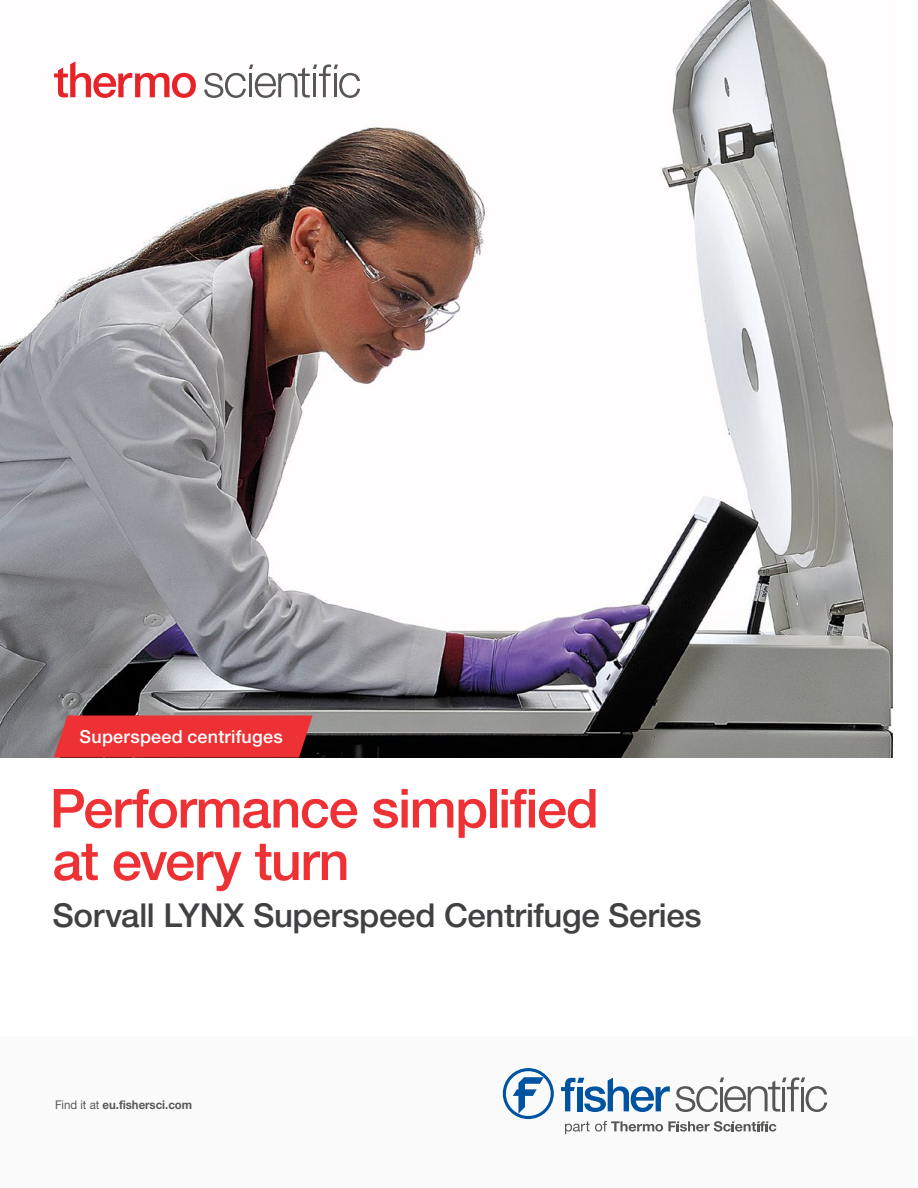
<style>
.page{position:relative;width:918px;height:1188px;background:#fff}
.page>*{position:absolute;margin:0;border:0;box-sizing:border-box;transform-origin:0 0}
.t1{font:500 54px/52.5px "Helvetica Neue LTW1 G";letter-spacing:-.025em;color:#ee3134}
.t2{font:500 33px "Helvetica Neue LTW1 G";letter-spacing:-.01em;color:#414042}
.t3{font:500 18px "Helvetica Neue LTW1 G";letter-spacing:.015em;color:#fff}
.t4{font:700 12px "Helvetica Neue LTW1 G";color:#575756;scale:.95 1}
.s1{font-weight:400}
</style>
<div class="page">
<img style="left:0;top:0;width:893px;height:758px">
<svg style="left:54px;top:716px;width:259px;height:42px;background:#e23235"></svg>
<div style="left:0;top:1036px;width:914px;height:152px;background:#fafafa"></div>
<svg style="left:503px;top:1068px;width:51px;height:51px"></svg>
<svg style="left:565px;top:1121px;width:211px;height:13px"></svg>
<svg style="left:561px;top:1077px;width:267px;height:35px"></svg>
<svg style="left:204px;top:65px;width:156px;height:33px"></svg>
<svg style="left:54px;top:62px;width:142px;height:36px"></svg>
<p class="t3" style="left:80px;top:726px;width:205px">Superspeed centrifuges</p>
<h1 class="t1" style="left:50px;top:782px;width:551px">Performance simplified at every turn</h1>
<p class="t2" style="left:52px;top:895px;width:651px">Sorvall LYNX Superspeed Centrifuge Series</p>
<p class="t4" style="left:55px;top:1097px;width:146px"><span class="s1">Find it at</span> eu.fishersci.com</p>
</div>
